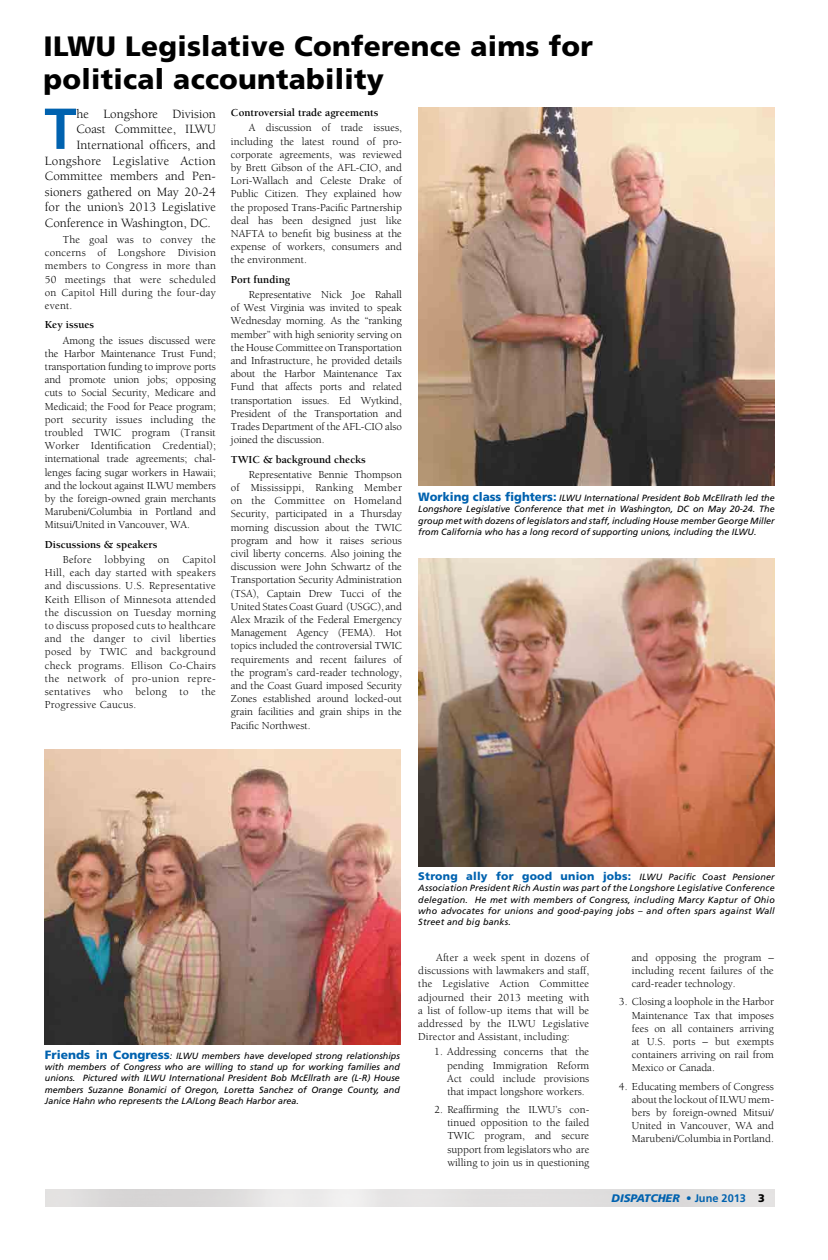
<style>
.page{position:relative;width:828px;height:1260px;background:#fff}
.page>*{position:absolute;margin:0;border:0;box-sizing:border-box;transform-origin:0 0}
.t1{font:700 57.7px "Frutiger";color:#0062af}
.t2{font:900 28px/33px "Frutiger";letter-spacing:.01em;color:#000}
.t3{font:13px "Berkeley";color:#000}
.t4{font:13px "Berkeley";letter-spacing:.02em;color:#000}
.t5{font:11px/13.2px "Berkeley";color:#000;text-align:justify}
.t6{font:700 11px "Berkeley";color:#000}
.t7{font:900 11px "Frutiger";letter-spacing:.02em;color:#0062af}
.t8{font:italic 900 11px "Frutiger";color:#0062af}
.t9{font:italic 9px/11.3px "Frutiger";color:#000;text-align:justify}
.s1{font-weight:900;font-style:normal;font-size:12px;color:#0062af}
.s2{font-weight:400;font-style:italic;font-size:9px;color:#000}
.s3{font-weight:700;font-style:normal}
.s4{font-style:normal;color:#000}
</style>
<div class="page">
<img style="left:418px;top:107px;width:357px;height:378px">
<img style="left:418px;top:559px;width:357px;height:308px">
<img style="left:45px;top:750px;width:356px;height:294px">
<h2 class="t2" style="left:44px;top:30px;width:551px">ILWU Legislative Conference aims for political accountability</h2>
<h1 class="t1" style="left:44px;top:95px;width:34px">T</h1>
<p class="t3" style="left:77px;top:107px;width:141px">he Longshore Division</p>
<p class="t6" style="left:231px;top:107px;width:149px">Controversial trade agreements</p>
<p class="t5" style="left:231px;top:122px;width:173px;text-indent:18px">A discussion of trade issues, including the latest round of pro&shy;corporate agreements, was reviewed by Brett Gibson of the AFL-CIO, and Lori-Wallach and Celeste Drake of Public Citizen. They explained how the proposed Trans-Pacific Partnership deal has been designed just like NAFTA to benefit big business at the expense of workers, consumers and the environment.</p>
<p class="t6" style="left:231px;top:274px;width:61px">Port funding</p>
<p class="t5" style="left:231px;top:288px;width:173px;text-indent:18px">Representative Nick Joe Rahall of West Virginia was invited to speak Wednesday morning. As the “ranking member” with high seniority serving on the House Committee on Transportation and Infrastructure, he provided details about the Harbor Maintenance Tax Fund that affects ports and related transportation issues. Ed Wytkind, President of the Transportation and Trades Department of the AFL-CIO also joined the discussion.</p>
<p class="t6" style="left:231px;top:453px;width:136px">TWIC &amp; background checks</p>
<p class="t5" style="left:231px;top:468px;width:173px;text-indent:18px">Representative Bennie Thompson of Mississippi, Ranking Member on the Committee on Homeland Security, participated in a Thursday morning discussion about the TWIC program and how it raises serious civil liberty concerns. Also joining the discussion were John Schwartz of the Transportation Security Administration (TSA), Captain Drew Tucci of the United States Coast Guard (USGC), and Alex Mrazik of the Federal Emergency Management Agency (FEMA). Hot topics included the controversial TWIC requirements and recent failures of the program’s card-reader technology, and the Coast Guard imposed Security Zones established around locked-out grain facilities and grain ships in the Pacific Northwest.</p>
<p class="t3" style="left:77px;top:122px;width:141px">Coast Committee, ILWU</p>
<p class="t3" style="left:77px;top:138px;width:141px">International officers, and</p>
<p class="t4" style="left:45px;top:154px;width:172px">Longshore Legislative Action</p>
<p class="t3" style="left:45px;top:169px;width:172px">Committee members and Pen-</p>
<p class="t3" style="left:45px;top:185px;width:172px">sioners gathered on May 20-24</p>
<p class="t3" style="left:45px;top:200px;width:173px">for the union’s 2013 Legislative</p>
<p class="t3" style="left:45px;top:216px;width:168px">Conference in Washington, DC.</p>
<p class="t5" style="left:45px;top:233px;width:173px;text-indent:18px">The goal was to convey the concerns of Longshore Division members to Congress in more than 50 meetings that were scheduled on Capitol Hill during the four-day event.</p>
<p class="t6" style="left:45px;top:319px;width:51px">Key issues</p>
<p class="t5" style="left:45px;top:334px;width:173px;text-indent:18px">Among the issues discussed were the Harbor Maintenance Trust Fund; transportation funding to improve ports and promote union jobs; opposing cuts to Social Security, Medicare and Medicaid; the Food for Peace program; port security issues including the troubled TWIC program (Transit Worker Identification Credential); international trade agreements; chal&shy;lenges facing sugar workers in Hawaii; and the lockout against ILWU members by the foreign-owned grain merchants Marubeni/Columbia in Portland and Mitsui/United in Vancouver, WA.</p>
<p class="t6" style="left:45px;top:538px;width:114px">Discussions &amp; speakers</p>
<p class="t5" style="left:45px;top:553px;width:173px;text-indent:18px">Before lobbying on Capitol Hill, each day started with speakers and discussions. U.S. Representative Keith Ellison of Minnesota attended the discussion on Tuesday morning to discuss proposed cuts to healthcare and the danger to civil liberties posed by TWIC and background check programs. Ellison Co-Chairs the network of pro-union repre&shy;sentatives who belong to the Progressive Caucus.</p>
<p class="t9" style="left:418px;top:492px;width:358px"><span class="s1">Working class fighters:</span> ILWU International President Bob McEllrath led the Longshore Legislative Conference that met in Washington, DC on May 20-24. The group met with dozens of legislators and staff, including House member George Miller from California who has a long record of supporting unions, including the ILWU.</p>
<p class="t9" style="left:45px;top:1050px;width:357px"><span class="s1">Friends in Congress</span>: ILWU members have developed strong relationships with members of Congress who are willing to stand up for working families and unions. Pictured with ILWU International President Bob McEllrath are (L-R) House members Suzanne Bonamici of Oregon, Loretta Sanchez of Orange County, and Janice Hahn who represents the LA/Long Beach Harbor area.</p>
<p class="t7" style="left:418px;top:870px;width:358px">Strong ally for good union jobs: <span class="s2">ILWU Pacific Coast Pensioner</span></p>
<p class="t9" style="left:418px;top:883px;width:358px">Association President Rich Austin was part of the Longshore Legislative Conference delegation. He met with members of Congress, including Marcy Kaptur of Ohio who advocates for unions and good-paying jobs – and often spars against Wall Street and big banks.</p>
<p class="t5" style="left:632px;top:951px;width:144px">and opposing the program – including recent failures of the card-reader technology.</p>
<p class="t5" style="left:632px;top:996px;width:144px;text-indent:-13px">3. Closing a loophole in the Harbor Maintenance Tax that imposes fees on all containers arriving at U.S. ports – but exempts containers arriving on rail from Mexico or Canada.</p>
<p class="t5" style="left:632px;top:1080px;width:144px;text-indent:-13px">4. Educating members of Congress about the lockout of ILWU mem&shy;bers by foreign-owned Mitsui/ United in Vancouver, WA and Marubeni/Columbia in Portland.</p>
<p class="t5" style="left:418px;top:951px;width:173px;text-indent:18px">After a week spent in dozens of discussions with lawmakers and staff, the Legislative Action Committee adjourned their 2013 meeting with a list of follow-up items that will be addressed by the ILWU Legislative Director and Assistant, including:</p>
<p class="t5" style="left:447px;top:1046px;width:144px;text-indent:-13px">1. Addressing concerns that the pending Immigration Reform Act could include provisions that impact longshore workers.</p>
<p class="t5" style="left:447px;top:1103px;width:144px;text-indent:-13px">2. Reaffirming the ILWU’s con&shy;tinued opposition to the failed TWIC program, and secure support from legislators who are willing to join us in questioning</p>
<p class="t8" style="left:612px;top:1192px;width:155px">DISPATCHER <span class="s3">• June 2013</span> <span class="s4">3</span></p>
</div>
